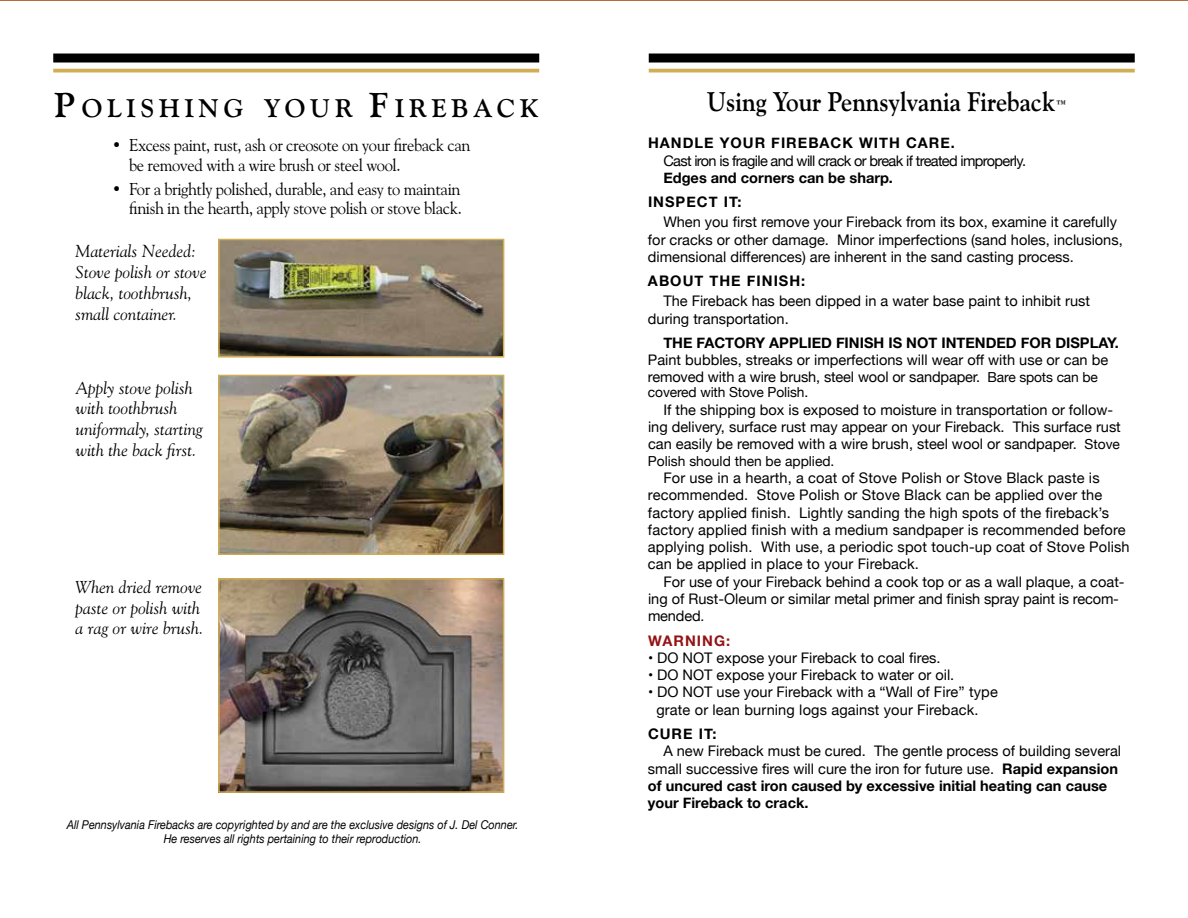
<style>
.page{position:relative;width:1188px;height:918px;background:#fff}
.page>*{position:absolute;margin:0;border:0;box-sizing:border-box;transform-origin:0 0}
.t1{font:700 27px "Goudy Old Style BT";color:#000;scale:.9 1}
.t2{font:700 25.5px "Goudy Old Style BT";letter-spacing:.19em;color:#000}
.t3{font:italic 17.25px/20.7px "Goudy Old Style BT";letter-spacing:.005em;color:#000}
.t4{font:17.25px/19.5px "Goudy Old Style BT";letter-spacing:-.025em;color:#000}
.t5{font:14.55px/17.2px "Helvetica Neue";color:#000}
.t6{font:700 14.55px/24.6px "Helvetica Neue";color:#000}
.t7{font:14.55px "Helvetica Neue";letter-spacing:-.045em;color:#000}
.t8{font:700 14.55px "Helvetica Neue";letter-spacing:.07em;color:#000}
.t9{font:700 14.55px "Helvetica Neue";letter-spacing:.07em;color:#941215}
.t10{font:13.8px "Helvetica Neue";color:#000}
.t11{font:italic 12.15px/14px "Helvetica Neue";color:#000;text-align:center;scale:.9 1}
.s1{font-size:34.5px}
.s2{font-size:15px}
.s3{font-size:13.8px}
.s4{font-weight:700}
</style>
<div class="page">
<img style="left:221px;top:242px;width:280px;height:113px">
<div style="left:218px;top:239px;width:286px;height:119px;border:2px solid #d1ad53"></div>
<img style="left:221px;top:378px;width:280px;height:174px">
<div style="left:218px;top:375px;width:286px;height:180px;border:2px solid #d1ad53"></div>
<img style="left:221px;top:581px;width:280px;height:209px">
<div style="left:218px;top:578px;width:286px;height:215px;border:2px solid #d1ad53"></div>
<div style="left:53px;top:54px;width:486px;height:9px;background:#000"></div>
<hr style="left:53px;top:69px;width:486px;height:3px;background:#d1ad53">
<hr style="left:0;top:0;width:1188px;height:1px;background:#a95821">
<div style="left:649px;top:54px;width:486px;height:9px;background:#000"></div>
<hr style="left:649px;top:69px;width:486px;height:3px;background:#d1ad53">
<h2 class="t2" style="left:55px;top:92px;width:485px"><span class="s1">P</span>OLISHING YOUR <span class="s1">F</span>IREBACK</h2>
<p class="t4" style="left:129px;top:135px;width:343px;text-indent:-17px">• Excess paint, rust, ash or creosote on your fireback can be removed with a wire brush or steel wool.</p>
<p class="t4" style="left:112px;top:179px;width:352px;text-align:right">• For a brightly polished, durable, and easy to maintain finish in the hearth, apply stove polish or stove black.</p>
<p class="t3" style="left:76px;top:241px;width:133px">Materials Needed:<br>Stove polish or stove black, toothbrush, small container.</p>
<p class="t3" style="left:76px;top:377px;width:129px">Apply stove polish with toothbrush uniformaly, starting with the back first.</p>
<p class="t3" style="left:76px;top:576px;width:129px">When dried remove paste or polish with a rag or wire brush.</p>
<p class="t11" style="left:67px;top:818px;width:504px">All Pennsylvania Firebacks are copyrighted by and are the exclusive designs of J. Del Conner.<br>He reserves all rights pertaining to their reproduction.</p>
<h1 class="t1" style="left:707px;top:85px;width:402px">Using Your Pennsylvania Fireback<span class="s2">™</span></h1>
<p class="t8" style="left:648px;top:132px;width:309px">HANDLE YOUR FIREBACK WITH CARE.</p>
<p class="t7" style="left:663px;top:150px;width:364px">Cast iron is fragile and will crack or break if treated improperly.</p>
<p class="t6" style="left:648px;top:166px;width:247px;text-indent:15px">Edges and corners can be sharp.<br>INSPECT IT:</p>
<p class="t5" style="left:648px;top:214px;width:476px;text-indent:15px">When you first remove your Fireback from its box, examine it carefully for cracks or other damage. Minor imperfections (sand holes, inclusions, dimensional differences) are inherent in the sand casting process.</p>
<p class="t8" style="left:648px;top:270px;width:159px">ABOUT THE FINISH:</p>
<p class="t5" style="left:648px;top:293px;width:444px;text-indent:15px">The Fireback has been dipped in a water base paint to inhibit rust during transportation.</p>
<p class="t6" style="left:663px;top:330px;width:457px">THE FACTORY APPLIED FINISH IS NOT INTENDED FOR DISPLAY.</p>
<p class="t5" style="left:648px;top:352px;width:462px">Paint bubbles, streaks or imperfections will wear off with use or can be removed with a wire brush, steel wool or sandpaper. <span class="s3">Bare spots can be</span></p>
<p class="t10" style="left:648px;top:382px;width:162px">covered with Stove Polish.</p>
<p class="t5" style="left:648px;top:402px;width:474px;text-align:center">If the shipping box is exposed to moisture in transportation or follow&shy;ing delivery, surface rust may appear on your Fireback. This surface rust can easily be removed with a wire brush, steel wool or sandpaper. <span class="s3">Stove</span></p>
<p class="t10" style="left:648px;top:451px;width:188px">Polish should then be applied.</p>
<p class="t5" style="left:648px;top:470px;width:483px;text-indent:15px">For use in a hearth, a coat of Stove Polish or Stove Black paste is recommended. Stove Polish or Stove Black can be applied over the factory applied finish. Lightly sanding the high spots of the fireback’s factory applied finish with a medium sandpaper is recommended before applying polish. With use, a periodic spot touch-up coat of Stove Polish can be applied in place to your Fireback.</p>
<p class="t5" style="left:648px;top:574px;width:478px;text-indent:15px">For use of your Fireback behind a cook top or as a wall plaque, a coat&shy;ing of Rust-Oleum or similar metal primer and finish spray paint is recom&shy;mended<span class="s3">.</span></p>
<p class="t9" style="left:648px;top:629px;width:84px">WARNING:</p>
<p class="t5" style="left:648px;top:650px;width:294px">• DO NOT expose your Fireback to coal fires.</p>
<p class="t5" style="left:648px;top:667px;width:308px">• DO NOT expose your Fireback to water or oil.</p>
<p class="t5" style="left:656px;top:684px;width:343px;text-indent:-8px">• DO NOT use your Fireback with a “Wall of Fire” type grate or lean burning logs against your Fireback.</p>
<p class="t6" style="left:648px;top:722px;width:70px">CURE IT:</p>
<p class="t5" style="left:648px;top:743px;width:475px;text-indent:15px">A new Fireback must be cured. The gentle process of building several small successive fires will cure the iron for future use. <span class="s4">Rapid expansion of uncured cast iron caused by excessive initial heating can cause your Fireback to crack.</span></p>
</div>
